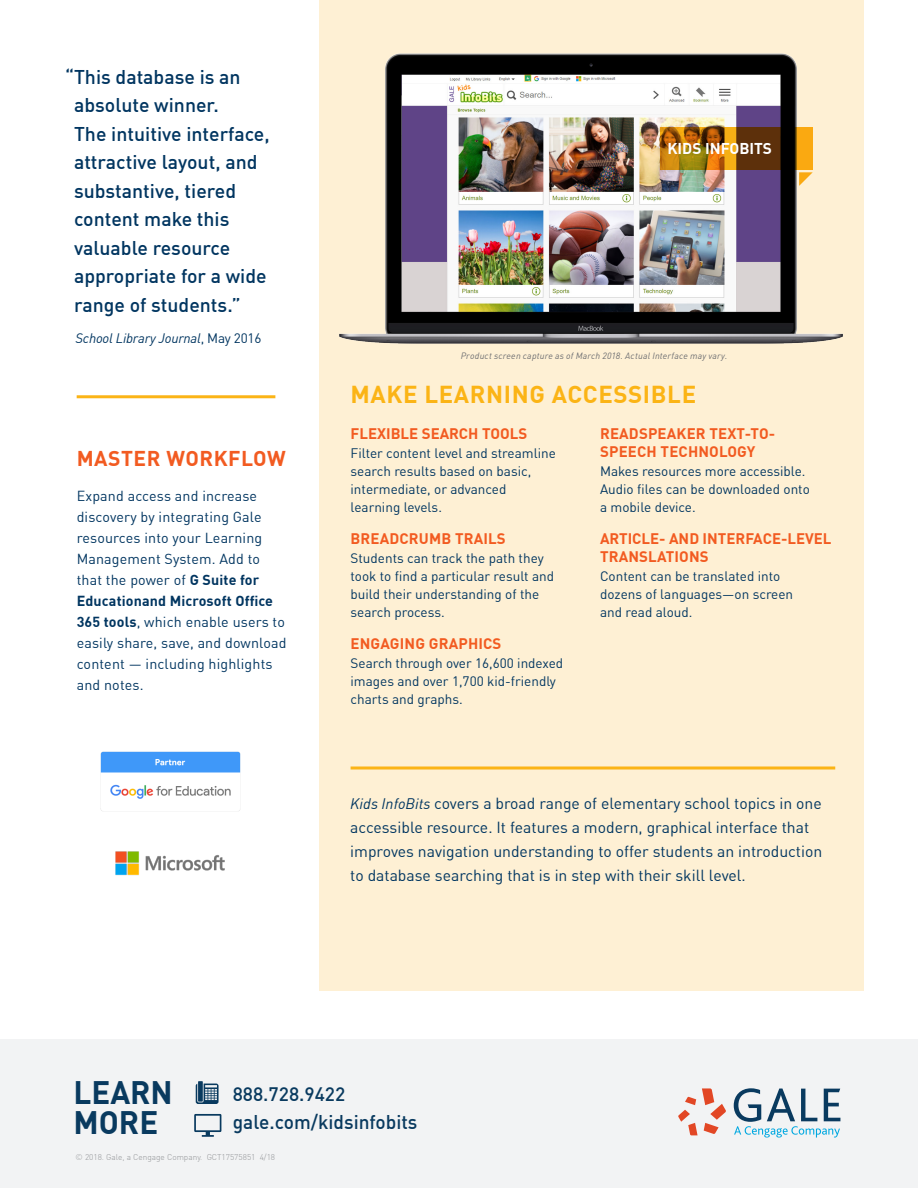
<style>
.page{position:relative;width:918px;height:1188px;background:#fff}
.page>*{position:absolute;margin:0;border:0;box-sizing:border-box;transform-origin:0 0}
.t1{font:700 31.8px/29.7px "DIN Offc";color:#093a5f}
.t2{font:700 24px "DIN Offc";letter-spacing:.025em;color:#fbb416}
.t3{font:700 21px "DIN Offc";letter-spacing:.025em;color:#f25b21}
.t4{font:500 19.5px/28.5px "DIN Offc";color:#003560}
.t5{font:500 19.5px "DIN Offc";color:#093a5f}
.t6{font:500 19.2px "DIN Offc";color:#093a5f}
.t7{font:15.75px/24px "DIN Offc";color:#003560}
.feature_copy{font:700 15.3px "DIN Offc";color:#fff}
.feature_header{font:700 15px/18px "DIN Offc";letter-spacing:.01em;color:#f25b21}
.t8{font:14.25px/21px "DIN Offc";letter-spacing:.01em;color:#003560}
.feature_copy-2{font:13.5px/18px "DIN Offc";color:#003560}
.t9{font:italic 13.5px "DIN Offc";letter-spacing:-.015em;color:#003560}
.t10{font:italic 9px "DIN Offc";letter-spacing:.025em;color:#6c6d70}
.t11{font:300 8.25px "DIN Offc";color:#939598}
.s1{font-style:normal}
.s2{font-weight:700}
.s3{font-style:italic;font-size:15px}
</style>
<div class="page">
<div style="left:320px;top:0;width:544px;height:991px;background:#feeece"></div>
<img style="left:339px;top:53px;width:504px;height:291px">
<div style="left:0;top:1040px;width:918px;height:148px;background:#f2f3f4"></div>
<svg style="left:678px;top:1088px;width:48px;height:47px"></svg>
<svg style="left:734px;top:1088px;width:106px;height:50px"></svg>
<svg style="left:194px;top:1114px;width:27px;height:23px"></svg>
<div style="left:198px;top:1081px;width:5px;height:21px;background:#093a5f"></div>
<svg style="left:196px;top:1084px;width:23px;height:20px"></svg>
<hr style="left:77px;top:395px;width:198px;height:3px;background:#fbb416">
<svg style="left:660px;top:127px;width:153px;height:43px"></svg>
<svg style="left:799px;top:172px;width:14px;height:14px"></svg>
<hr style="left:351px;top:767px;width:484px;height:3px;background:#fbb416">
<img style="left:115px;top:851px;width:110px;height:25px">
<img style="left:100px;top:751px;width:141px;height:60px">
<p class="t4" style="left:74px;top:63px;width:197px;text-indent:-9px">“This database is an absolute winner.<br>The intuitive interface, attractive layout, and substantive, tiered content make this valuable resource appropriate for a wide range of students.”</p>
<p class="t9" style="left:75px;top:330px;width:188px">School Library Journal<span class="s1">, May 2016</span></p>
<p class="t3" style="left:77px;top:445px;width:210px">MASTER WORKFLOW</p>
<p class="t8" style="left:77px;top:485px;width:182px">Expand access and increase</p>
<p class="t8" style="left:77px;top:506px;width:186px">discovery by integrating Gale</p>
<p class="t8" style="left:77px;top:527px;width:187px">resources into your Learning</p>
<p class="t8" style="left:77px;top:548px;width:211px">Management System. Add to that the power of <span class="s2">G Suite for<br>Educationand Microsoft Office<br>365 tools</span>, which enable users to easily share, save, and download content — including highlights and notes.</p>
<p class="feature_copy" style="left:667px;top:138px;width:106px">KIDS INFOBITS</p>
<p class="t10" style="left:461px;top:350px;width:268px">Product screen capture as of March 2018. Actual Interface may vary.</p>
<p class="t2" style="left:351px;top:378px;width:347px">MAKE LEARNING ACCESSIBLE</p>
<p class="feature_header" style="left:351px;top:425px;width:178px">FLEXIBLE SEARCH TOOLS</p>
<p class="feature_copy-2" style="left:351px;top:444px;width:207px">Filter content level and streamline search results based on basic, intermediate, or advanced learning levels.</p>
<p class="feature_header" style="left:351px;top:529px;width:157px">BREADCRUMB TRAILS</p>
<p class="feature_copy-2" style="left:351px;top:549px;width:205px">Students can track the path they took to find a particular result and build their understanding of the search process.</p>
<p class="feature_header" style="left:351px;top:634px;width:152px">ENGAGING GRAPHICS</p>
<p class="feature_copy-2" style="left:351px;top:654px;width:214px">Search through over 16,600 indexed images and over 1,700 kid-friendly charts and graphs.</p>
<p class="feature_header" style="left:600px;top:425px;width:177px">READSPEAKER TEXT-TO-<br>SPEECH TECHNOLOGY</p>
<p class="feature_copy-2" style="left:600px;top:462px;width:211px">Makes resources more accessible.<br>Audio files can be downloaded onto</p>
<p class="feature_copy-2" style="left:600px;top:498px;width:97px">a mobile device.</p>
<p class="feature_header" style="left:600px;top:529px;width:233px">ARTICLE- AND INTERFACE-LEVEL<br>TRANSLATIONS</p>
<p class="feature_copy-2" style="left:600px;top:567px;width:195px">Content can be translated into dozens of languages—on screen and read aloud.</p>
<p class="t7" style="left:350px;top:792px;width:474px"><span class="s3">Kids InfoBits</span> covers a broad range of elementary school topics in one accessible resource. It features a modern, graphical interface that improves navigation understanding to offer students an introduction to database searching that is in step with their skill level.</p>
<h1 class="t1" style="left:74px;top:1078px;width:101px">LEARN<br>MORE</h1>
<p class="t6" style="left:233px;top:1081px;width:114px">888.728.9422</p>
<p class="t5" style="left:233px;top:1110px;width:186px">gale.com/kidsinfobits</p>
<p class="t11" style="left:76px;top:1152px;width:201px">© 2018. Gale, a Cengage Company. GCT17575851 4/18</p>
</div>
